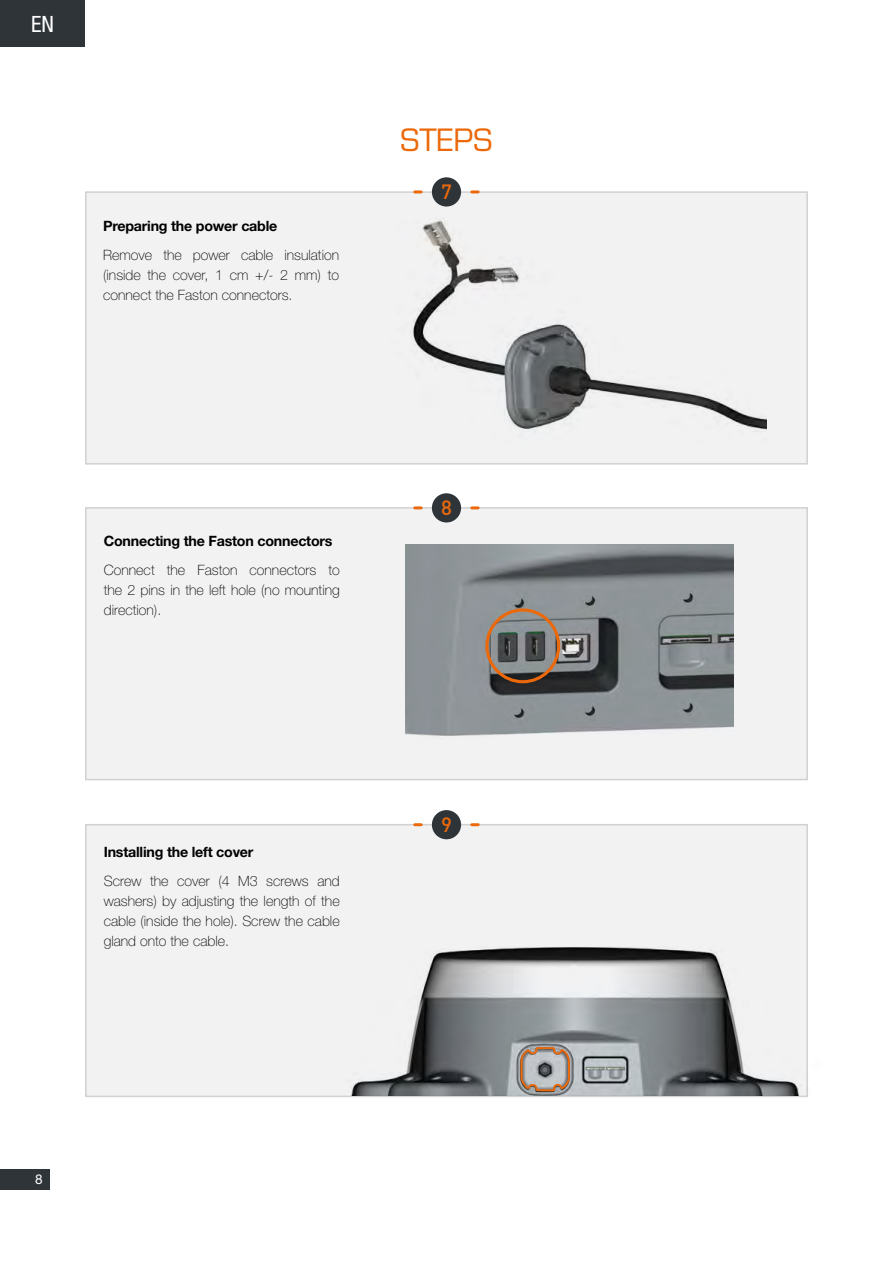
<style>
.page{position:relative;width:893px;height:1263px;background:#fff}
.page>*{position:absolute;margin:0;border:0;box-sizing:border-box;transform-origin:0 0}
.t1{font:30px "Eurostile";color:#eb690b}
.t2{font:condensed 22.5px "Helvetica Neue LT Std";color:#fff}
.t3{font:500 20.4px "DIN";color:#eb690b}
.t4{font:100 14.25px/20.2px "Helvetica Neue LT Std";color:#000;text-align:justify}
.t5{font:700 14.25px "Helvetica Neue LT Std";letter-spacing:-.015em;color:#000}
.t6{font:13.5px "Helvetica Neue LT Std";color:#fff}
</style>
<div class="page">
<div style="left:0;top:1169px;width:49px;height:21px;background:#2f3439"></div>
<div style="left:0;top:0;width:85px;height:47px;background:#2f3439"></div>
<div style="left:85px;top:191px;width:723px;height:274px;background:#f2f2f3;border:2px solid #d0d1d2"></div>
<div style="left:85px;top:507px;width:723px;height:273px;background:#f2f2f3;border:2px solid #d0d1d2"></div>
<div style="left:85px;top:824px;width:723px;height:273px;background:#f2f2f3;border:2px solid #d0d1d2"></div>
<img style="left:413px;top:220px;width:354px;height:211px">
<img style="left:405px;top:544px;width:328px;height:192px">
<div style="left:485px;top:608px;width:75px;height:75px;border:3px solid #eb690b;border-radius:50%"></div>
<img style="left:323px;top:946px;width:485px;height:149px">
<svg style="left:520px;top:1046px;width:51px;height:49px;background:#a99c92"></svg>
<div style="left:432px;top:177px;width:29px;height:30px;background:#2f3439;border-radius:50%"></div>
<div style="left:432px;top:493px;width:29px;height:29px;background:#2f3439;border-radius:50%"></div>
<div style="left:432px;top:810px;width:29px;height:29px;background:#2f3439;border-radius:50%"></div>
<svg style="left:415px;top:190px;width:6px;height:3px"></svg>
<svg style="left:415px;top:506px;width:6px;height:3px"></svg>
<svg style="left:415px;top:823px;width:6px;height:3px"></svg>
<svg style="left:472px;top:190px;width:6px;height:3px"></svg>
<svg style="left:472px;top:506px;width:6px;height:3px"></svg>
<svg style="left:472px;top:823px;width:6px;height:3px"></svg>
<h2 class="t2" style="left:31px;top:11px;width:24px">EN</h2>
<p class="t5" style="left:103px;top:217px;width:176px">Preparing the power cable</p>
<p class="t4" style="left:103px;top:244px;width:237px">Remove the power cable insulation (inside the cover, 1 cm +/- 2 mm) to connect the Faston connectors.</p>
<h1 class="t1" style="left:401px;top:122px;width:93px">STEPS</h1>
<h3 class="t3" style="left:441px;top:179px;width:12px">7</h3>
<p class="t5" style="left:104px;top:532px;width:230px">Connecting the Faston connectors</p>
<p class="t4" style="left:104px;top:559px;width:238px">Connect the Faston connectors to the 2 pins in the left hole (no mounting direction).</p>
<p class="t5" style="left:104px;top:843px;width:151px">Installing the left cover</p>
<p class="t4" style="left:104px;top:870px;width:238px">Screw the cover (4 M3 screws and washers) by adjusting the length of the cable (inside the hole). Screw the cable gland onto the cable.</p>
<h3 class="t3" style="left:441px;top:495px;width:12px">8</h3>
<h3 class="t3" style="left:441px;top:812px;width:12px">9</h3>
<p class="t6" style="left:35px;top:1171px;width:9px">8</p>
</div>
